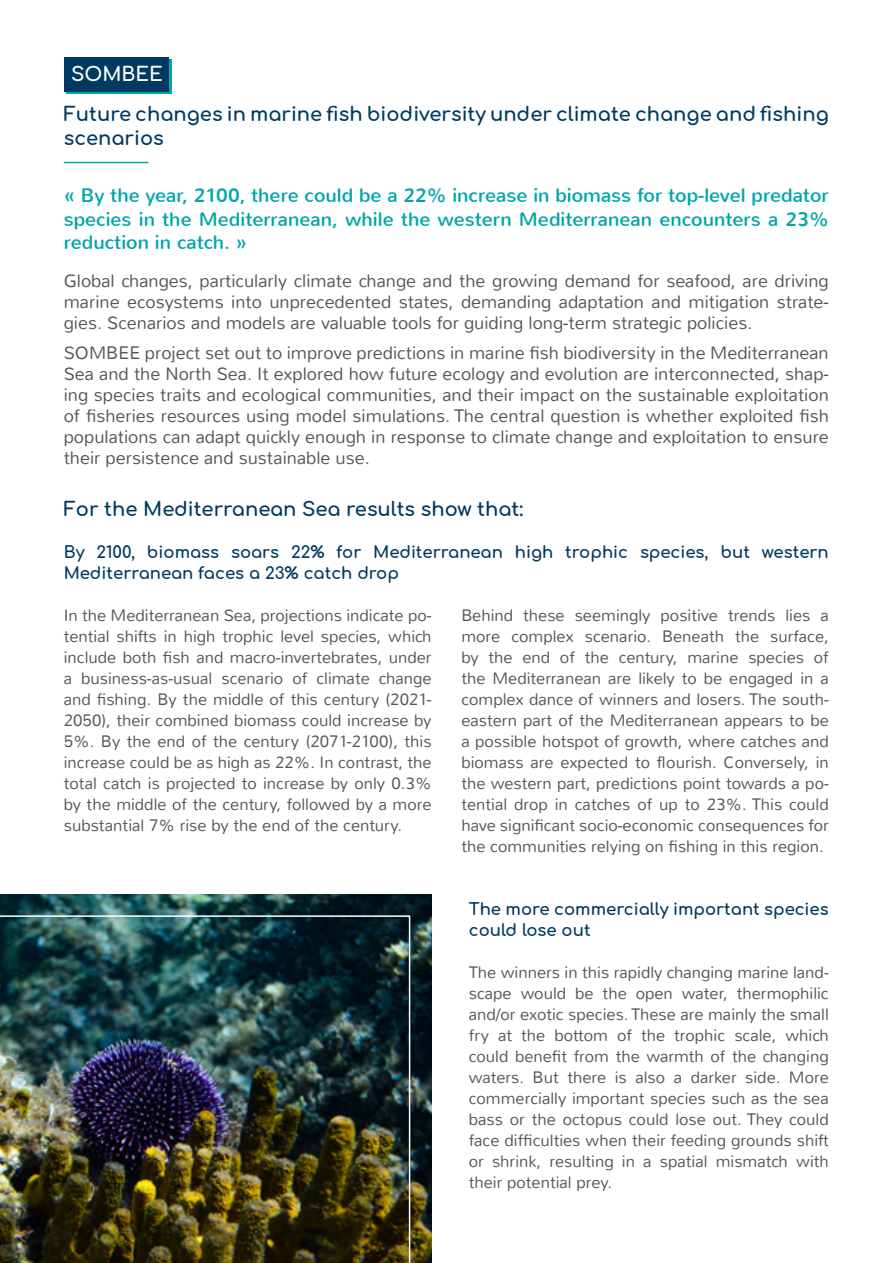
<style>
.page{position:relative;width:893px;height:1263px;background:#fff}
.page>*{position:absolute;margin:0;border:0;box-sizing:border-box;transform-origin:0 0}
.t1{font:19.5px/23.4px "Nunito";color:#00a6ab;text-align:justify}
.t2{font:19.5px/23.4px "Comfortaa";color:#003a60}
.t3{font:19.5px "Comfortaa";color:#fff}
.t4{font:300 18px/21px "Nunito";color:#575756;text-align:justify}
.t5{font:300 16.5px/21px "Nunito";color:#575756;text-align:justify}
.t6{font:16.5px/21px "Comfortaa";color:#003a60}
</style>
<div class="page">
<div style="left:67px;top:60px;width:105px;height:34px;background:#00a6ab"></div>
<div style="left:65px;top:57px;width:104px;height:35px;background:#003a60"></div>
<hr style="left:64px;top:162px;width:84px;height:1px;background:#00a6ab">
<img style="left:0;top:894px;width:432px;height:369px">
<img style="left:0;top:915px;width:410px;height:348px">
<p class="t3" style="left:71px;top:56px;width:93px">SOMBEE</p>
<p class="t2" style="left:64px;top:100px;width:767px">Future changes in marine fish biodiversity under climate change and fishing scenarios</p>
<p class="t1" style="left:64px;top:184px;width:766px">« By the year, 2100, there could be a 22% increase in biomass for top-level predator species in the Mediterranean, while the western Mediterranean encounters a 23% reduction in catch. »</p>
<p class="t4" style="left:64px;top:271px;width:767px">Global changes, particularly climate change and the growing demand for seafood, are driving marine ecosystems into unprecedented states, demanding adaptation and mitigation strate&shy;gies. Scenarios and models are valuable tools for guiding long-term strategic policies.</p>
<p class="t4" style="left:64px;top:342px;width:767px">SOMBEE project set out to improve predictions in marine fish biodiversity in the Mediterranean Sea and the North Sea. It explored how future ecology and evolution are interconnected, shap&shy;ing species traits and ecological communities, and their impact on the sustainable exploitation of fisheries resources using model simulations. The central question is whether exploited fish populations can adapt quickly enough in response to climate change and exploitation to ensure their persistence and sustainable use.</p>
<p class="t2" style="left:64px;top:495px;width:461px">For the Mediterranean Sea results show that:</p>
<p class="t6" style="left:64px;top:539px;width:767px">By 2100, biomass soars 22% for Mediterranean high trophic species, but western<br>Mediterranean faces a 23% catch drop</p>
<p class="t5" style="left:64px;top:605px;width:369px">In the Mediterranean Sea, projections indicate po&shy;tential shifts in high trophic level species, which include both fish and macro-invertebrates, under a business-as-usual scenario of climate change and fishing. By the middle of this century (2021- 2050), their combined biomass could increase by 5%. By the end of the century (2071-2100), this increase could be as high as 22%. In contrast, the total catch is projected to increase by only 0.3% by the middle of the century, followed by a more substantial 7% rise by the end of the century.</p>
<p class="t5" style="left:461px;top:605px;width:369px">Behind these seemingly positive trends lies a more complex scenario. Beneath the surface, by the end of the century, marine species of the Mediterranean are likely to be engaged in a complex dance of winners and losers. The south&shy;eastern part of the Mediterranean appears to be a possible hotspot of growth, where catches and biomass are expected to flourish. Conversely, in the western part, predictions point towards a po&shy;tential drop in catches of up to 23%. This could have significant socio-economic consequences for the communities relying on fishing in this region.</p>
<p class="t6" style="left:469px;top:897px;width:361px">The more commercially important species could lose out</p>
<p class="t5" style="left:469px;top:962px;width:362px">The winners in this rapidly changing marine land&shy;scape would be the open water, thermophilic and/or exotic species. These are mainly the small fry at the bottom of the trophic scale, which could benefit from the warmth of the changing waters. But there is also a darker side. More commercially important species such as the sea bass or the octopus could lose out. They could face difficulties when their feeding grounds shift or shrink, resulting in a spatial mismatch with their potential prey.</p>
</div>
